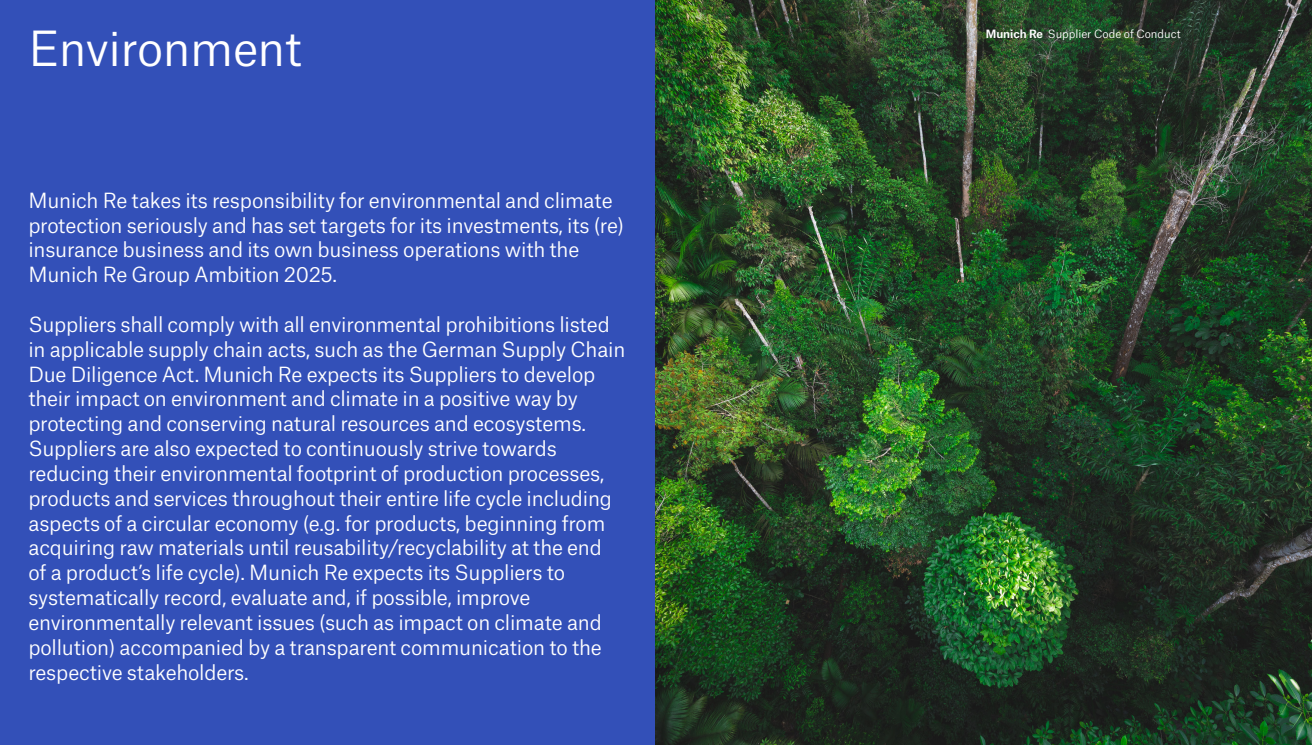
<style>
.page{position:relative;width:1312px;height:745px;background:#fff}
.page>*{position:absolute;margin:0;border:0;box-sizing:border-box;transform-origin:0 0}
.t1{font:46.25px "Munich Re Neue";letter-spacing:-.01em;color:#fff}
.t2{font:20px/24.8px "Munich Re Neue";letter-spacing:-.01em;color:#fff}
.t3{font:11px "Munich Re Neue";color:#fff}
.s1{font-weight:700}
</style>
<div class="page">
<div style="left:0;top:0;width:1311px;height:744px;background:#3350b8"></div>
<img style="left:656px;top:0;width:655px;height:744px">
<h1 class="t1" style="left:28px;top:12px;width:275px">Environment</h1>
<p class="t2" style="left:28px;top:186px;width:597px">Munich Re takes its responsibility for environmental and climate protection seriously and has set targets for its investments, its (re) insurance business and its own business operations with the Munich Re Group Ambition 2025.</p>
<p class="t2" style="left:28px;top:310px;width:598px">Suppliers shall comply with all environmental prohibitions listed in applicable supply chain acts, such as the German Supply Chain Due Diligence Act. Munich Re expects its Suppliers to develop their impact on environment and climate in a positive way by protecting and conserving natural resources and ecosystems.<br>Suppliers are also expected to continuously strive towards reducing their environmental footprint of production processes, products and services throughout their entire life cycle including aspects of a circular economy (e.g. for products, beginning from acquiring raw materials until reusability/recyclability at the end<br>of a product’s life cycle). Munich Re expects its Suppliers to systematically record, evaluate and, if possible, improve environmentally relevant issues (such as impact on climate and pollution) accompanied by a transparent communication to the respective stakeholders.</p>
<p class="t3" style="left:985px;top:25px;width:196px"><span class="s1">Munich Re</span> Supplier Code of Conduct</p>
<p class="t3" style="left:1277px;top:25px;width:7px">7</p>
</div>
